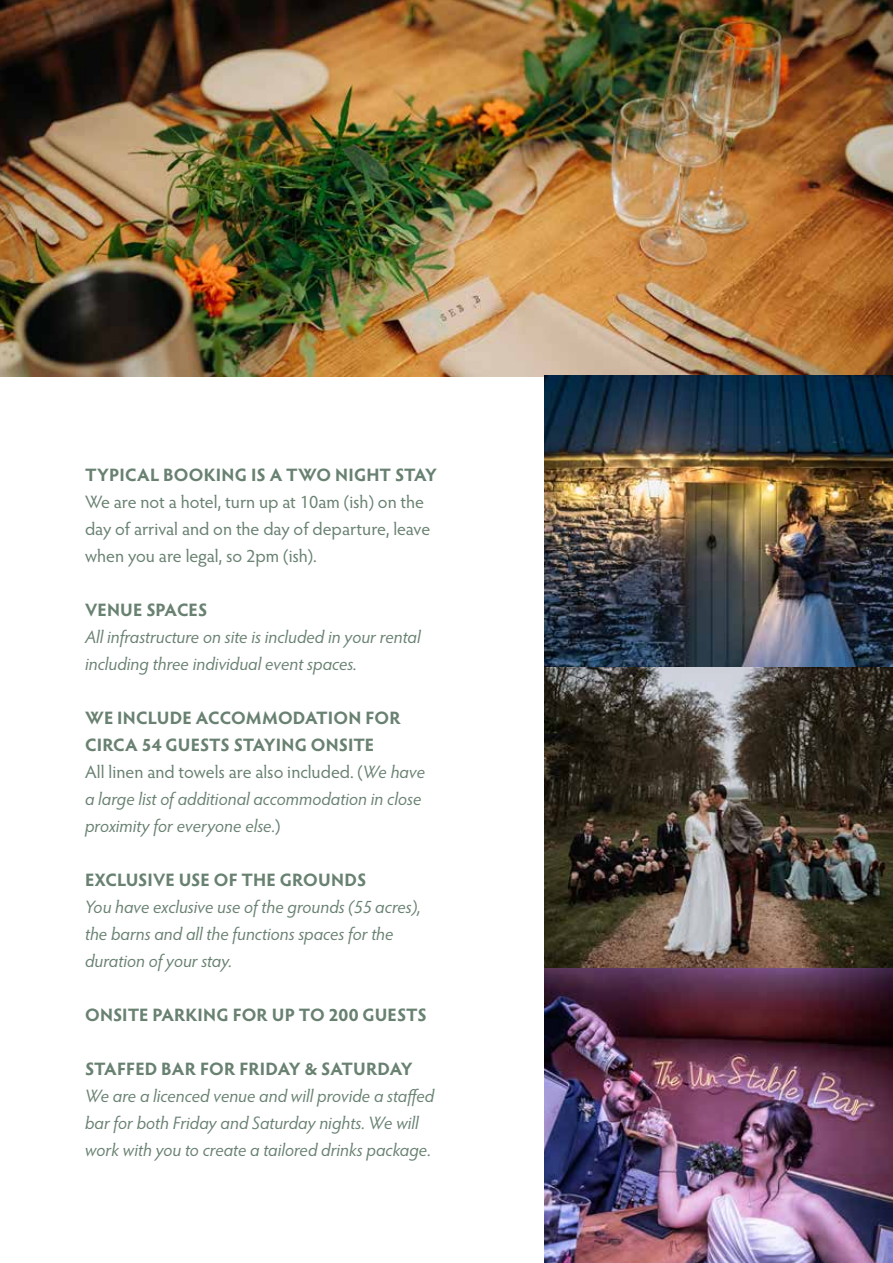
<style>
.page{position:relative;width:893px;height:1263px;background:#fff}
.page>*{position:absolute;margin:0;border:0;box-sizing:border-box;transform-origin:0 0}
.t1{font:italic 18px/27px "Hypatia Sans Pro";color:#688171}
.t2{font:700 18px "Hypatia Sans Pro";letter-spacing:.005em;color:#688171}
.t3{font:18px/27px "Hypatia Sans Pro";letter-spacing:-.005em;color:#688171}
.s1{font-weight:700;font-style:normal}
.s2{font-style:normal}
</style>
<div class="page">
<img style="left:0;top:0;width:893px;height:376px">
<img style="left:544px;top:376px;width:349px;height:292px">
<img style="left:544px;top:668px;width:349px;height:300px">
<img style="left:544px;top:968px;width:349px;height:295px">
<p class="t2" style="left:85px;top:462px;width:353px">TYPICAL BOOKING IS A TWO NIGHT STAY</p>
<p class="t3" style="left:85px;top:487px;width:347px">We are not a hotel, turn up at 10am (ish) on the day of arrival and on the day of departure, leave when you are legal, so 2pm (ish).</p>
<p class="t2" style="left:85px;top:597px;width:124px">VENUE SPACES</p>
<p class="t1" style="left:85px;top:622px;width:337px">All infrastructure on site is included in your rental including three individual event spaces.</p>
<p class="t1" style="left:85px;top:703px;width:342px"><span class="s1">WE INCLUDE ACCOMMODATION FOR CIRCA 54 GUESTS STAYING ONSITE<br></span><span class="s2">All linen and towels are also included. (</span>We have a large list of additional accommodation in close proximity for everyone else.<span class="s2">)</span></p>
<p class="t2" style="left:85px;top:867px;width:283px">EXCLUSIVE USE OF THE GROUNDS</p>
<p class="t1" style="left:85px;top:892px;width:337px">You have exclusive use of the grounds (55 acres), the barns and all the functions spaces for the duration of your stay.</p>
<p class="t2" style="left:85px;top:1002px;width:343px">ONSITE PARKING FOR UP TO 200 GUESTS</p>
<p class="t2" style="left:85px;top:1056px;width:329px">STAFFED BAR FOR FRIDAY &amp; SATURDAY</p>
<p class="t1" style="left:85px;top:1081px;width:351px">We are a licenced venue and will provide a staffed bar for both Friday and Saturday nights. We will work with you to create a tailored drinks package.</p>
</div>
